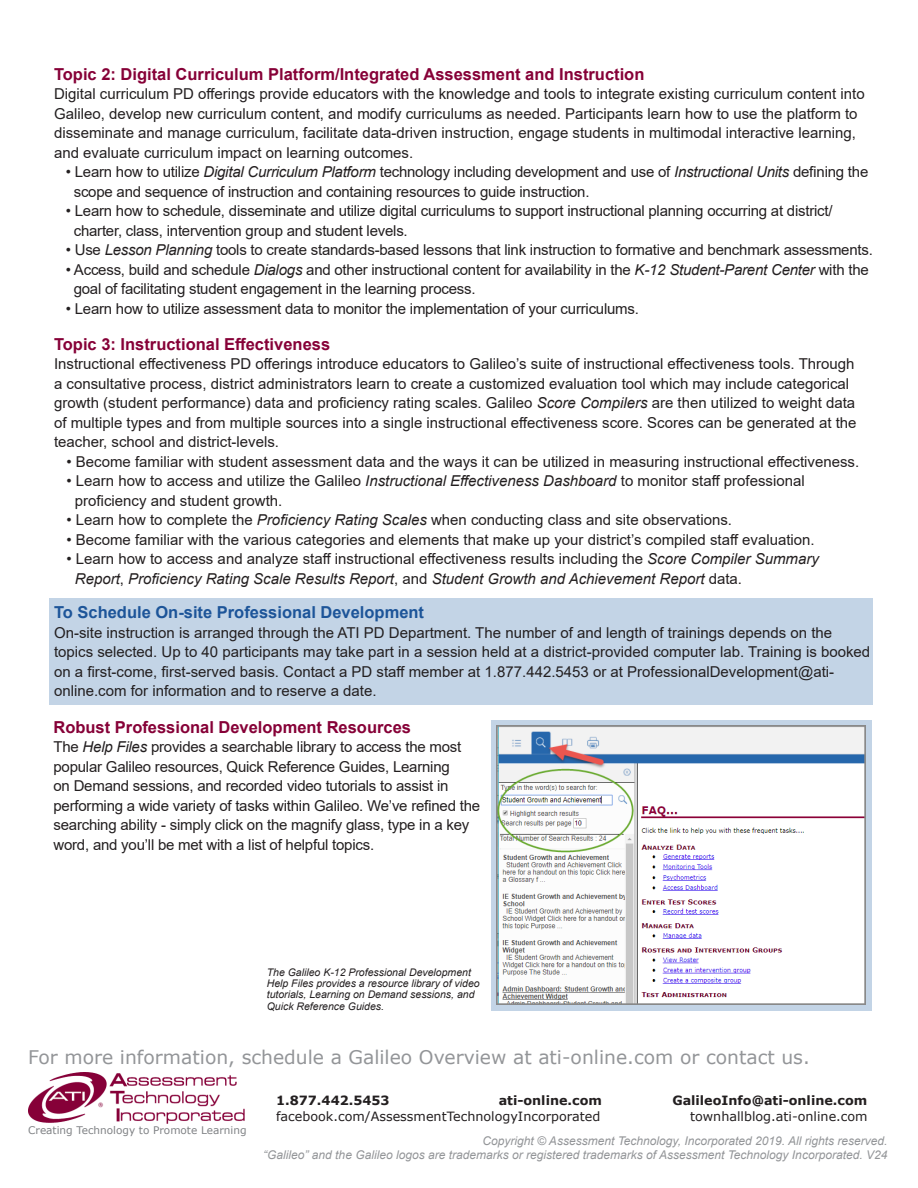
<style>
.page{position:relative;width:918px;height:1188px;background:#fff}
.page>*{position:absolute;margin:0;border:0;box-sizing:border-box;transform-origin:0 0}
.t1{font:18.75px "Verdana";color:#939598}
.t2{font:700 16.5px "Arial";color:#860037}
.t3{font:700 16.5px "Arial";color:#1d5599}
.t4{font:15px/19.5px "Arial";color:#231f20}
.t5{font:italic 15px "Arial";color:#231f20}
.t6{font:12.75px "Verdana";color:#231f20}
.t7{font:700 12.75px "Verdana";color:#231f20}
.t8{font:italic 12px/14.4px "Arial";color:#939598;text-align:right}
.t9{font:italic 10.5px/11.2px "Arial";color:#231f20}
.t10{font:10.5px "Verdana";color:#808285}
.s1{font-style:italic}
.s2{font-style:normal}
</style>
<div class="page">
<div style="left:50px;top:599px;width:823px;height:106px;background:#c3d4e6"></div>
<img style="left:29px;top:1072px;width:216px;height:51px">
<svg style="left:491px;top:720px;width:380px;height:291px;background:#b9c8d7"></svg>
<img style="left:497px;top:726px;width:368px;height:278px">
<p class="t2" style="left:54px;top:62px;width:592px">Topic 2: Digital Curriculum Platform/Integrated Assessment and Instruction</p>
<p class="t4" style="left:54px;top:84px;width:812px">Digital curriculum PD offerings provide educators with the knowledge and tools to integrate existing curriculum content into Galileo, develop new curriculum content, and modify curriculums as needed. Participants learn how to use the platform to disseminate and manage curriculum, facilitate data-driven instruction, engage students in multimodal interactive learning, and evaluate curriculum impact on learning outcomes.</p>
<p class="t4" style="left:66px;top:162px;width:804px">• Learn how to utilize <span class="s1">Digital Curriculum Platform</span> technology including development and use of <span class="s1">Instructional Units</span> defining the</p>
<p class="t4" style="left:74px;top:181px;width:517px">scope and sequence of instruction and containing resources to guide instruction.</p>
<p class="t4" style="left:66px;top:201px;width:768px">• Learn how to schedule, disseminate and utilize digital curriculums to support instructional planning occurring at district/</p>
<p class="t4" style="left:74px;top:220px;width:336px">charter, class, intervention group and student levels.</p>
<p class="t4" style="left:66px;top:240px;width:809px">• Use <span class="s1">Lesson Planning</span> tools to create standards-based lessons that link instruction to formative and benchmark assessments.</p>
<p class="t4" style="left:66px;top:259px;width:804px">• Access, build and schedule <span class="s1">Dialogs</span> and other instructional content for availability in the <span class="s1">K-12 Student-Parent Center</span> with the</p>
<p class="t4" style="left:74px;top:279px;width:403px">goal of facilitating student engagement in the learning process.</p>
<p class="t4" style="left:66px;top:298px;width:575px">• Learn how to utilize assessment data to monitor the implementation of your curriculums.</p>
<p class="t2" style="left:54px;top:332px;width:278px">Topic 3: Instructional Effectiveness</p>
<p class="t4" style="left:54px;top:354px;width:804px">Instructional effectiveness PD offerings introduce educators to Galileo’s suite of instructional effectiveness tools. Through a consultative process, district administrators learn to create a customized evaluation tool which may include categorical growth (student performance) data and proficiency rating scales. Galileo <span class="s1">Score Compilers</span> are then utilized to weight data of multiple types and from multiple sources into a single instructional effectiveness score. Scores can be generated at the teacher, school and district-levels.</p>
<p class="t4" style="left:67px;top:451px;width:794px">• Become familiar with student assessment data and the ways it can be utilized in measuring instructional effectiveness.</p>
<p class="t4" style="left:67px;top:471px;width:740px">• Learn how to access and utilize the Galileo <span class="s1">Instructional Effectiveness Dashboard</span> to monitor staff professional</p>
<p class="t4" style="left:75px;top:490px;width:209px">proficiency and student growth.</p>
<p class="t4" style="left:67px;top:510px;width:667px">• Learn how to complete the <span class="s1">Proficiency Rating Scales</span> when conducting class and site observations.</p>
<p class="t4" style="left:67px;top:529px;width:750px">• Become familiar with the various categories and elements that make up your district’s compiled staff evaluation.</p>
<p class="t4" style="left:67px;top:549px;width:754px">• Learn how to access and analyze staff instructional effectiveness results including the <span class="s1">Score Compiler Summary</span></p>
<p class="t5" style="left:75px;top:569px;width:669px">Report<span class="s2">,</span> Proficiency Rating Scale Results Report<span class="s2">, and</span> Student Growth and Achievement Report <span class="s2">data.</span></p>
<p class="t3" style="left:54px;top:601px;width:372px">To Schedule On-site Professional Development</p>
<p class="t4" style="left:54px;top:622px;width:818px">On-site instruction is arranged through the ATI PD Department. The number of and length of trainings depends on the topics selected. Up to 40 participants may take part in a session held at a district-provided computer lab. Training is booked on a first-come, first-served basis. Contact a PD staff member at 1.877.442.5453 or at ProfessionalDevelopment@ati&shy;online.com for information and to reserve a date.</p>
<p class="t2" style="left:54px;top:715px;width:359px">Robust Professional Development Resources</p>
<p class="t4" style="left:54px;top:737px;width:428px">The <span class="s1">Help Files</span> provides a searchable library to access the most popular Galileo resources, Quick Reference Guides, Learning<br>on Demand sessions, and recorded video tutorials to assist in performing a wide variety of tasks within Galileo. We’ve refined the searching ability - simply click on the magnify glass, type in a key word, and you’ll be met with a list of helpful topics.</p>
<p class="t9" style="left:267px;top:967px;width:214px">The Galileo K-12 Professional Development Help Files provides a resource library of video tutorials, Learning on Demand sessions, and Quick Reference Guides.</p>
<p class="t1" style="left:28px;top:1045px;width:783px">For more information, schedule a Galileo Overview at ati-online.com or contact us.</p>
<p class="t10" style="left:28px;top:1123px;width:220px">Creating Technology to Promote Learning</p>
<p class="t7" style="left:276px;top:1092px;width:115px">1.877.442.5453</p>
<p class="t7" style="left:499px;top:1092px;width:105px">ati-online.com</p>
<p class="t7" style="left:672px;top:1092px;width:196px">GalileoInfo@ati-online.com</p>
<p class="t6" style="left:276px;top:1108px;width:326px">facebook.com/AssessmentTechnologyIncorporated</p>
<p class="t6" style="left:690px;top:1108px;width:179px">townhallblog.ati-online.com</p>
<p class="t8" style="left:263px;top:1134px;width:626px">Copyright © Assessment Technology, Incorporated 2019. All rights reserved.<br>“Galileo” and the Galileo logos are trademarks or registered trademarks of Assessment Technology Incorporated. V24</p>
</div>
